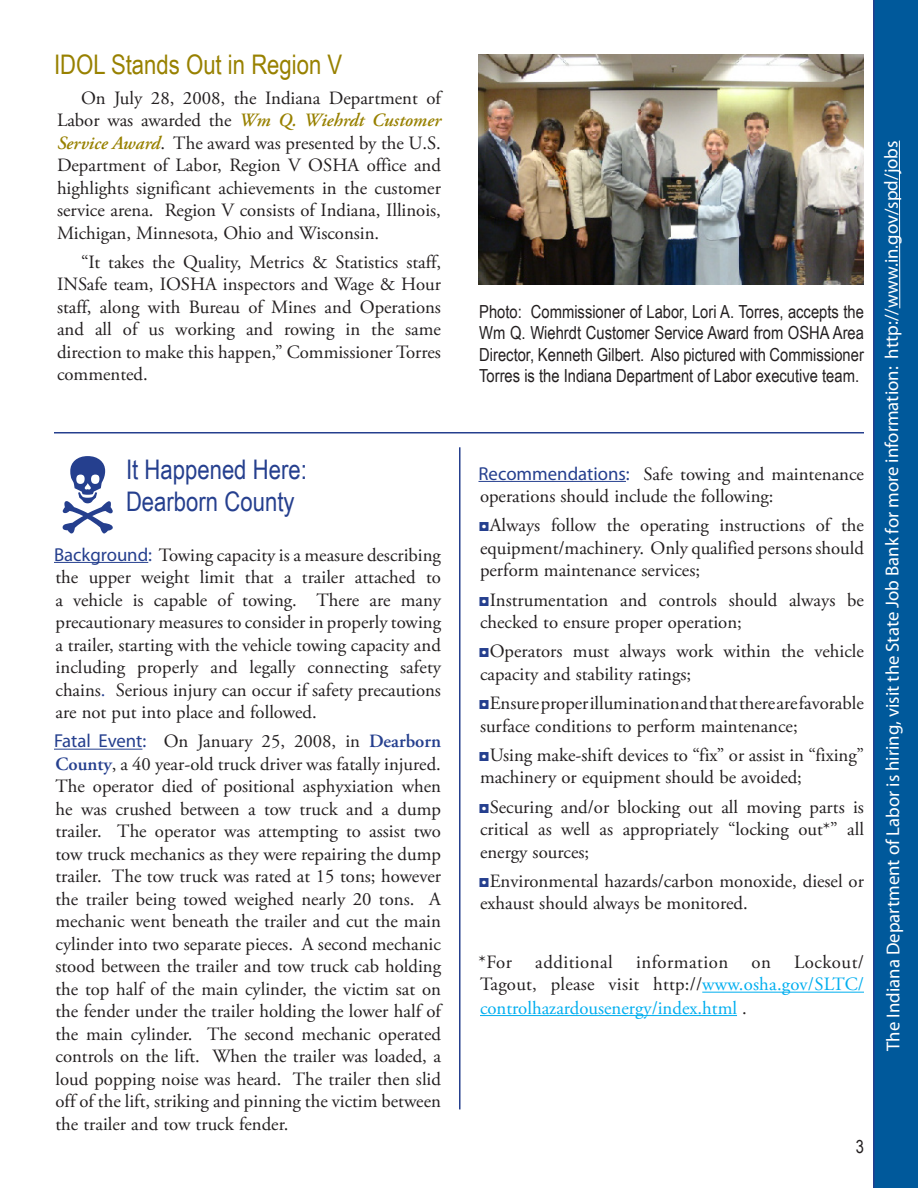
<style>
.page{position:relative;width:918px;height:1188px;background:#fff}
.page>*{position:absolute;margin:0;border:0;box-sizing:border-box;transform-origin:0 0}
.t1{font:27px "Arial Narrow";color:#253f8e}
.t2{font:27px "Arial Narrow";color:#988100}
.Subhead{font:18.75px/22.5px "Adobe Garamond Pro";color:#231f20;text-align:justify}
.t3{font:18.75px "Myriad Pro";letter-spacing:-.005em;color:#fff}
.t4{font:18px/21.6px "Arial Narrow";color:#231f20;text-align:justify}
.s1{font-weight:600;font-style:italic;color:#988100}
.s2{font-family:"Myriad Pro";color:#253f8e}
.s3{color:#253f8e}
.s4{font-weight:600;color:#253f8e}
.s5{font-family:"Arial";color:#253f8e}
.s6{color:#00aeef}
</style>
<div class="page">
<hr style="left:54px;top:562px;width:94px;height:1px;background:#253f8e">
<hr style="left:54px;top:749px;width:88px;height:1px;background:#253f8e">
<hr style="left:478px;top:481px;width:148px;height:1px;background:#253f8e">
<hr style="left:702px;top:992px;width:162px;height:1px;background:#00aeef">
<hr style="left:480px;top:1015px;width:257px;height:1px;background:#00aeef">
<hr style="left:459px;top:447px;width:2px;height:662px;background:#253f8e">
<img style="left:478px;top:54px;width:386px;height:231px">
<hr style="left:54px;top:432px;width:810px;height:2px;background:#253f8e">
<div style="left:873px;top:0;width:45px;height:1188px;background:#00599b"></div>
<hr style="left:899px;top:141px;width:1px;height:167px;background:#fff">
<p class="t2" style="left:54px;top:44px;width:290px">IDOL Stands Out in Region V</p>
<p class="Subhead" style="left:57px;top:87px;width:386px;text-indent:24px">On July 28, 2008, the Indiana Department of Labor was awarded the <span class="s1">Wm Q. Wiehrdt Customer Service Award</span>. The award was presented by the U.S.<br>Department of Labor, Region V OSHA office and highlights significant achievements in the customer service arena. Region V consists of Indiana, Illinois, Michigan, Minnesota, Ohio and Wisconsin.</p>
<p class="Subhead" style="left:57px;top:251px;width:386px;text-indent:24px">“It takes the Quality, Metrics &amp; Statistics staff, INSafe team, IOSHA inspectors and Wage &amp; Hour staff, along with Bureau of Mines and Operations and all of us working and rowing in the same direction to make this happen,” Commissioner Torres commented.</p>
<p class="t1" style="left:126px;top:449px;width:182px">It Happened Here:</p>
<p class="t1" style="left:126px;top:482px;width:170px">Dearborn County</p>
<p class="Subhead" style="left:54px;top:544px;width:389px"><span class="s2">Background:</span> Towing capacity is a measure describing the upper weight limit that a trailer attached to a vehicle is capable of towing. There are many precautionary measures to consider in properly towing a trailer, starting with the vehicle towing capacity and including properly and legally connecting safety chains<span class="s3">.</span> Serious injury can occur if safety precautions are not put into place and followed.</p>
<p class="Subhead" style="left:54px;top:731px;width:389px"><span class="s2">Fatal Event:</span> On January 25, 2008, in <span class="s4">Dearborn County</span>, a 40 year-old truck driver was fatally injured.<br>The operator died of positional asphyxiation when he was crushed between a tow truck and a dump trailer. The operator was attempting to assist two tow truck mechanics as they were repairing the dump trailer. The tow truck was rated at 15 tons; however the trailer being towed weighed nearly 20 tons. A mechanic went beneath the trailer and cut the main cylinder into two separate pieces. A second mechanic stood between the trailer and tow truck cab holding the top half of the main cylinder, the victim sat on the fender under the trailer holding the lower half of the main cylinder. The second mechanic operated controls on the lift. When the trailer was loaded, a loud popping noise was heard. The trailer then slid off of the lift, striking and pinning the victim between the trailer and tow truck fender.</p>
<p class="t4" style="left:479px;top:300px;width:386px">Photo: Commissioner of Labor, Lori A. Torres, accepts the Wm Q. Wiehrdt Customer Service Award from OSHA Area Director, Kenneth Gilbert. Also pictured with Commissioner Torres is the Indiana Department of Labor executive team.</p>
<p class="Subhead" style="left:478px;top:463px;width:387px"><span class="s2">Recommendations:</span> Safe towing and maintenance operations should include the following:</p>
<p class="Subhead" style="left:478px;top:515px;width:387px"><span class="s5">◘</span>Always follow the operating instructions of the equipment/machinery. Only qualified persons should perform maintenance services;</p>
<p class="Subhead" style="left:478px;top:589px;width:387px"><span class="s5">◘</span>Instrumentation and controls should always be checked to ensure proper operation;</p>
<p class="Subhead" style="left:478px;top:641px;width:387px"><span class="s5">◘</span>Operators must always work within the vehicle capacity and stability ratings;</p>
<p class="Subhead" style="left:478px;top:693px;width:387px"><span class="s5">◘</span>Ensure proper illumination and that there are favorable surface conditions to perform maintenance;</p>
<p class="Subhead" style="left:478px;top:744px;width:387px"><span class="s5">◘</span>Using make-shift devices to “fix” or assist in “fixing” machinery or equipment should be avoided;</p>
<p class="Subhead" style="left:478px;top:796px;width:387px"><span class="s5">◘</span>Securing and/or blocking out all moving parts is critical as well as appropriately “locking out*” all energy sources;</p>
<p class="Subhead" style="left:478px;top:870px;width:387px"><span class="s5">◘</span>Environmental hazards/carbon monoxide, diesel or exhaust should always be monitored.</p>
<p class="Subhead" style="left:478px;top:951px;width:387px;line-height:23px">*For additional information on Lockout/ Tagout, please visit http://<span class="s6">www.osha.gov/SLTC/ controlhazardousenergy/index.html</span> .</p>
<p class="t3" style="left:881px;top:1051px;width:912px;rotate:-90deg">The Indiana Department of Labor is hiring, visit the State Job Bank for more information: http://www.in.gov/spd/jobs</p>
<p class="t4" style="left:856px;top:1135px;width:10px">3</p>
</div>
